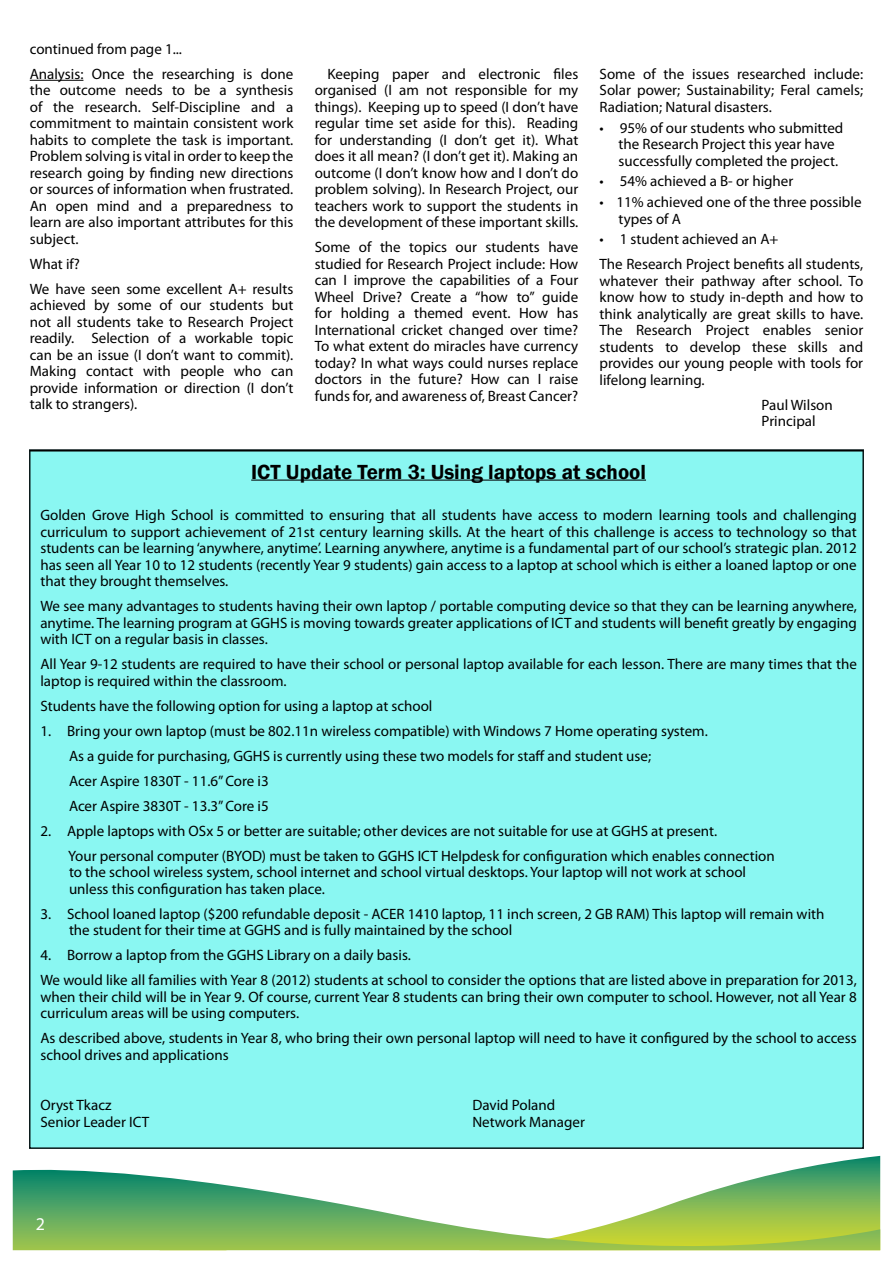
<style>
.page{position:relative;width:893px;height:1263px;background:#fff}
.page>*{position:absolute;margin:0;border:0;box-sizing:border-box;transform-origin:0 0}
.t1{font:600 21px "Franklin Gothic";color:#000}
.t2{font:18px "Myriad Pro";color:#fff}
.t3{font:15px/16.5px "Myriad Pro";color:#000}
</style>
<div class="page">
<svg style="left:802px;top:1156px;width:78px;height:12px"></svg>
<svg style="left:13px;top:1168px;width:867px;height:83px"></svg>
<hr style="left:30px;top:80px;width:53px;height:1px;background:#000">
<div style="left:29px;top:449px;width:835px;height:700px;background:#8af7f2;border:2px solid #0a191a"></div>
<p class="t3" style="left:30px;top:36px;width:265px;line-height:25px">continued from page 1...<br>Analysis: Once the researching is done</p>
<p class="t3" style="left:30px;top:82px;width:265px;text-align:justify">the outcome needs to be a synthesis of the research. Self-Discipline and a commitment to maintain consistent work habits to complete the task is important.<br>Problem solving is vital in order to keep the research going by finding new directions or sources of information when frustrated.<br>An open mind and a preparedness to learn are also important attributes for this subject.</p>
<p class="t3" style="left:30px;top:251px;width:265px;line-height:25px">What if?<br>We have seen some excellent A+ results</p>
<p class="t3" style="left:30px;top:297px;width:265px;text-align:justify">achieved by some of our students but not all students take to Research Project readily. Selection of a workable topic can be an issue (I don’t want to commit).<br>Making contact with people who can provide information or direction (I don’t talk to strangers).</p>
<p class="t3" style="left:600px;top:65px;width:265px;text-align:justify">Some of the issues researched include:<br>Solar power; Sustainability; Feral camels; Radiation; Natural disasters.</p>
<p class="t3" style="left:619px;top:119px;width:226px;text-indent:-19px">• 95% of our students who submitted the Research Project this year have successfully completed the project.</p>
<p class="t3" style="left:600px;top:173px;width:195px">• 54% achieved a B- or higher</p>
<p class="t3" style="left:619px;top:193px;width:244px;text-indent:-19px">• 11% achieved one of the three possible types of A</p>
<p class="t3" style="left:600px;top:226px;width:265px;line-height:25px">• 1 student achieved an A+<br>The Research Project benefits all students,</p>
<p class="t3" style="left:600px;top:272px;width:265px;text-align:justify">whatever their pathway after school. To know how to study in-depth and how to think analytically are great skills to have.<br>The Research Project enables senior students to develop these skills and provides our young people with tools for lifelong learning.</p>
<p class="t3" style="left:762px;top:396px;width:73px">Paul Wilson<br>Principal</p>
<h1 class="t1" style="left:251px;top:459px;width:396px">ICT Update Term 3: Using laptops at school</h1>
<p class="t3" style="left:40px;top:506px;width:818px;text-align:justify">Golden Grove High School is committed to ensuring that all students have access to modern learning tools and challenging curriculum to support achievement of 21st century learning skills. At the heart of this challenge is access to technology so that students can be learning ‘anywhere, anytime’. Learning anywhere, anytime is a fundamental part of our school’s strategic plan. 2012 has seen all Year 10 to 12 students (recently Year 9 students) gain access to a laptop at school which is either a loaned laptop or one that they brought themselves.</p>
<p class="t3" style="left:40px;top:597px;width:818px;text-align:justify">We see many advantages to students having their own laptop / portable computing device so that they can be learning anywhere, anytime. The learning program at GGHS is moving towards greater applications of ICT and students will benefit greatly by engaging with ICT on a regular basis in classes.</p>
<p class="t3" style="left:40px;top:655px;width:818px">All Year 9-12 students are required to have their school or personal laptop available for each lesson. There are many times that the laptop is required within the classroom.</p>
<p class="t3" style="left:40px;top:697px;width:394px">Students have the following option for using a laptop at school</p>
<p class="t3" style="left:69px;top:718px;width:640px;line-height:25px;text-indent:-29px">1. Bring your own laptop (must be 802.11n wireless compatible) with Windows 7 Home operating system.<br>As a guide for purchasing, GGHS is currently using these two models for staff and student use;<br>Acer Aspire 1830T - 11.6” Core i3<br>Acer Aspire 3830T - 13.3”Core i5</p>
<p class="t3" style="left:68px;top:818px;width:708px;line-height:25px;text-indent:-28px">2. Apple laptops with OSx 5 or better are suitable; other devices are not suitable for use at GGHS at present.<br>Your personal computer (BYOD) must be taken to GGHS ICT Helpdesk for configuration which enables connection</p>
<p class="t3" style="left:69px;top:863px;width:679px">to the school wireless system, school internet and school virtual desktops. Your laptop will not work at school unless this configuration has taken place.</p>
<p class="t3" style="left:69px;top:905px;width:757px;text-indent:-29px">3. School loaned laptop ($200 refundable deposit - ACER 1410 laptop, 11 inch screen, 2 GB RAM) This laptop will remain with the student for their time at GGHS and is fully maintained by the school</p>
<p class="t3" style="left:40px;top:942px;width:818px;line-height:25px">4. Borrow a laptop from the GGHS Library on a daily basis.<br>We would like all families with Year 8 (2012) students at school to consider the options that are listed above in preparation for 2013,</p>
<p class="t3" style="left:40px;top:988px;width:818px">when their child will be in Year 9. Of course, current Year 8 students can bring their own computer to school. However, not all Year 8 curriculum areas will be using computers.</p>
<p class="t3" style="left:40px;top:1030px;width:818px">As described above, students in Year 8, who bring their own personal laptop will need to have it configured by the school to access school drives and applications</p>
<p class="t3" style="left:40px;top:1097px;width:73px">Oryst Tkacz</p>
<p class="t3" style="left:472px;top:1097px;width:84px">David Poland</p>
<p class="t3" style="left:40px;top:1113px;width:110px">Senior Leader ICT</p>
<p class="t3" style="left:472px;top:1113px;width:114px">Network Manager</p>
<p class="t3" style="left:315px;top:65px;width:265px;text-align:justify;text-indent:13px">Keeping paper and electronic files organised (I am not responsible for my things). Keeping up to speed (I don’t have regular time set aside for this). Reading for understanding (I don’t get it). What does it all mean? (I don’t get it). Making an outcome (I don’t know how and I don’t do problem solving). In Research Project, our teachers work to support the students in the development of these important skills.</p>
<p class="t3" style="left:315px;top:239px;width:265px;text-align:justify">Some of the topics our students have studied for Research Project include: How can I improve the capabilities of a Four Wheel Drive? Create a “how to” guide for holding a themed event. How has International cricket changed over time?<br>To what extent do miracles have currency today? In what ways could nurses replace doctors in the future? How can I raise funds for, and awareness of, Breast Cancer?</p>
<p class="t2" style="left:36px;top:1212px;width:11px">2</p>
</div>
